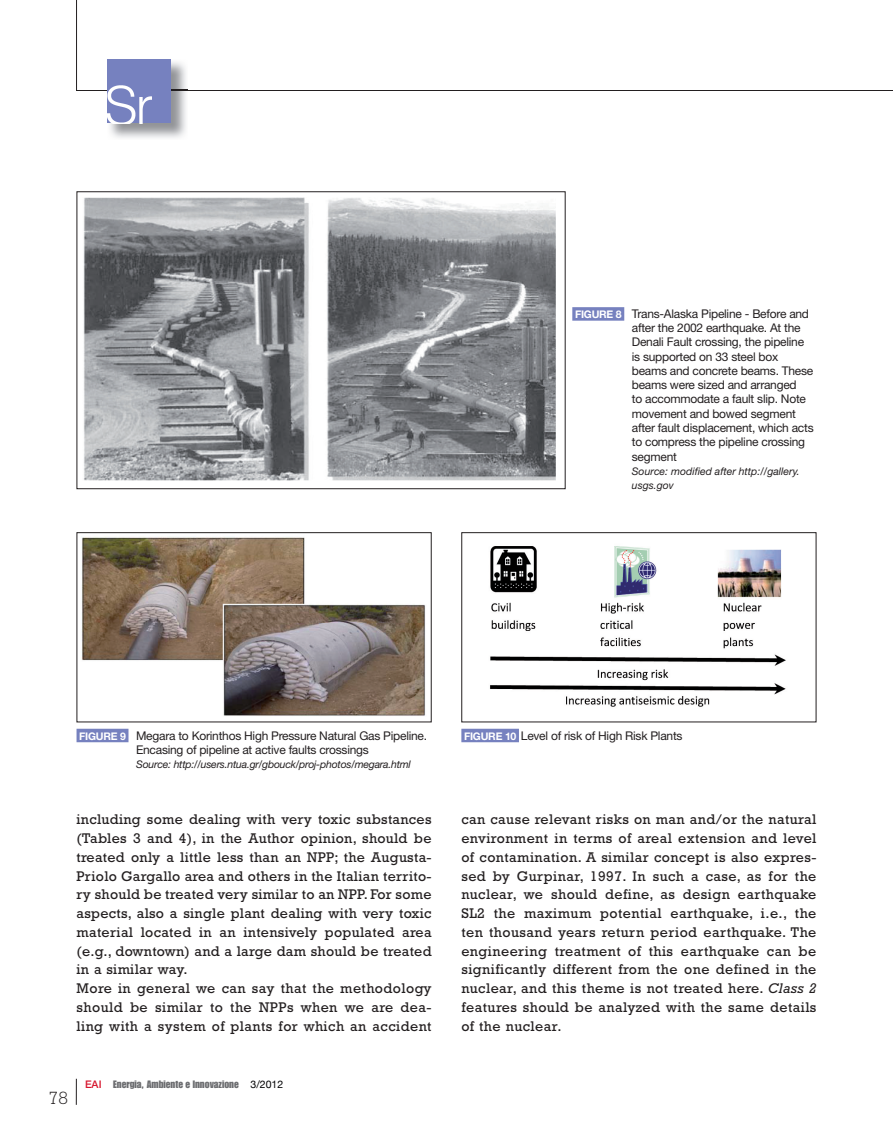
<style>
.page{position:relative;width:893px;height:1127px;background:#fff}
.page>*{position:absolute;margin:0;border:0;box-sizing:border-box;transform-origin:0 0}
.t1{font:300 18px "Rockwell";color:#231f20}
.t2{font:14.25px/18.8px "Rockwell";letter-spacing:.02em;color:#231f20}
.t3{font:12px/14.2px "Helvetica Neue";letter-spacing:-.02em;color:#231f20}
.t4{font:italic 10.5px "Helvetica Neue";letter-spacing:-.02em;color:#231f20}
.t5{font:italic 10.5px/14.2px "Helvetica Neue";color:#231f20}
.t6{font:10.5px "Impact";color:#6c6d70}
.s1{font-weight:700;font-size:10.5px;color:#fff}
.s2{font-style:italic}
.s3{font-family:"Helvetica Neue";font-weight:500;color:#d7162e}
.s4{font-family:"Helvetica Neue";color:#000002}
</style>
<div class="page">
<hr style="left:76px;top:0;width:1px;height:90px;background:#231f20">
<hr style="left:77px;top:90px;width:816px;height:1px;background:#231f20">
<img style="left:107px;top:59px;width:81px;height:79px">
<img style="left:107px;top:90px;width:81px;height:1px">
<div style="left:108px;top:60px;width:63px;height:63px;background:#7681bf"></div>
<img style="left:108px;top:85px;width:44px;height:38px">
<svg style="left:76px;top:1079px;width:1px;height:26px"></svg>
<img style="left:83px;top:197px;width:473px;height:284px">
<div style="left:77px;top:191px;width:489px;height:298px;border:1px solid #231f20"></div>
<div style="left:572px;top:307px;width:52px;height:14px;background:#7681bf"></div>
<img style="left:81px;top:537px;width:344px;height:179px">
<div style="left:77px;top:532px;width:355px;height:190px;border:1px solid #231f20"></div>
<img style="left:490px;top:546px;width:296px;height:161px">
<div style="left:461px;top:532px;width:355px;height:190px;border:1px solid #231f20"></div>
<div style="left:77px;top:729px;width:51px;height:13px;background:#7681bf"></div>
<div style="left:461px;top:729px;width:58px;height:13px;background:#7681bf"></div>
<p class="t3" style="left:632px;top:308px;width:183px;text-indent:-57px"><span class="s1">FIGURE 8</span> Trans-Alaska Pipeline - Before and after the 2002 earthquake. At the<br>Denali Fault crossing, the pipeline is supported on 33 steel box beams and concrete beams. These beams were sized and arranged<br>to accommodate a fault slip. Note movement and bowed segment after fault displacement, which acts to compress the pipeline crossing segment</p>
<p class="t5" style="left:632px;top:465px;width:170px">Source: modified after http://gallery. usgs.gov</p>
<p class="t3" style="left:79px;top:729px;width:349px;text-align:center"><span class="s1">FIGURE 9</span> Megara to Korinthos High Pressure Natural Gas Pipeline.<br>Encasing of pipeline at active faults crossings</p>
<p class="t4" style="left:136px;top:760px;width:276px">Source: http://users.ntua.gr/gbouck/proj-photos/megara.html</p>
<p class="t3" style="left:464px;top:729px;width:220px"><span class="s1">FIGURE 10</span> Level of risk of High Risk Plants</p>
<p class="t2" style="left:77px;top:812px;width:357px">including some dealing with very toxic substances (Tables 3 and 4), in the Author opinion, should be treated only a little less than an NPP; the Augusta-Priolo Gargallo area and others in the Italian territo&shy;ry should be treated very similar to an NPP. For some aspects, also a single plant dealing with very toxic material located in an intensively populated area (e.g., downtown) and a large dam should be treated in a similar way.<br>More in general we can say that the methodology should be similar to the NPPs when we are dea&shy;ling with a system of plants for which an accident</p>
<p class="t2" style="left:461px;top:812px;width:357px;text-align:justify">can cause relevant risks on man and/or the natural environment in terms of areal extension and level of contamination. A similar concept is also expres&shy;sed by Gurpinar, 1997. In such a case, as for the nuclear, we should define, as design earthquake SL2 the maximum potential earthquake, i.e., the ten thousand years return period earthquake. The engineering treatment of this earthquake can be significantly different from the one defined in the nuclear, and this theme is not treated here. <span class="s2">Class 2 </span>features should be analyzed with the same details of the nuclear.</p>
<p class="t1" style="left:49px;top:1091px;width:21px">78</p>
<p class="t6" style="left:85px;top:1080px;width:200px"><span class="s3">EAI</span> Energia, Ambiente e Innovazione <span class="s4">3/2012</span></p>
</div>
